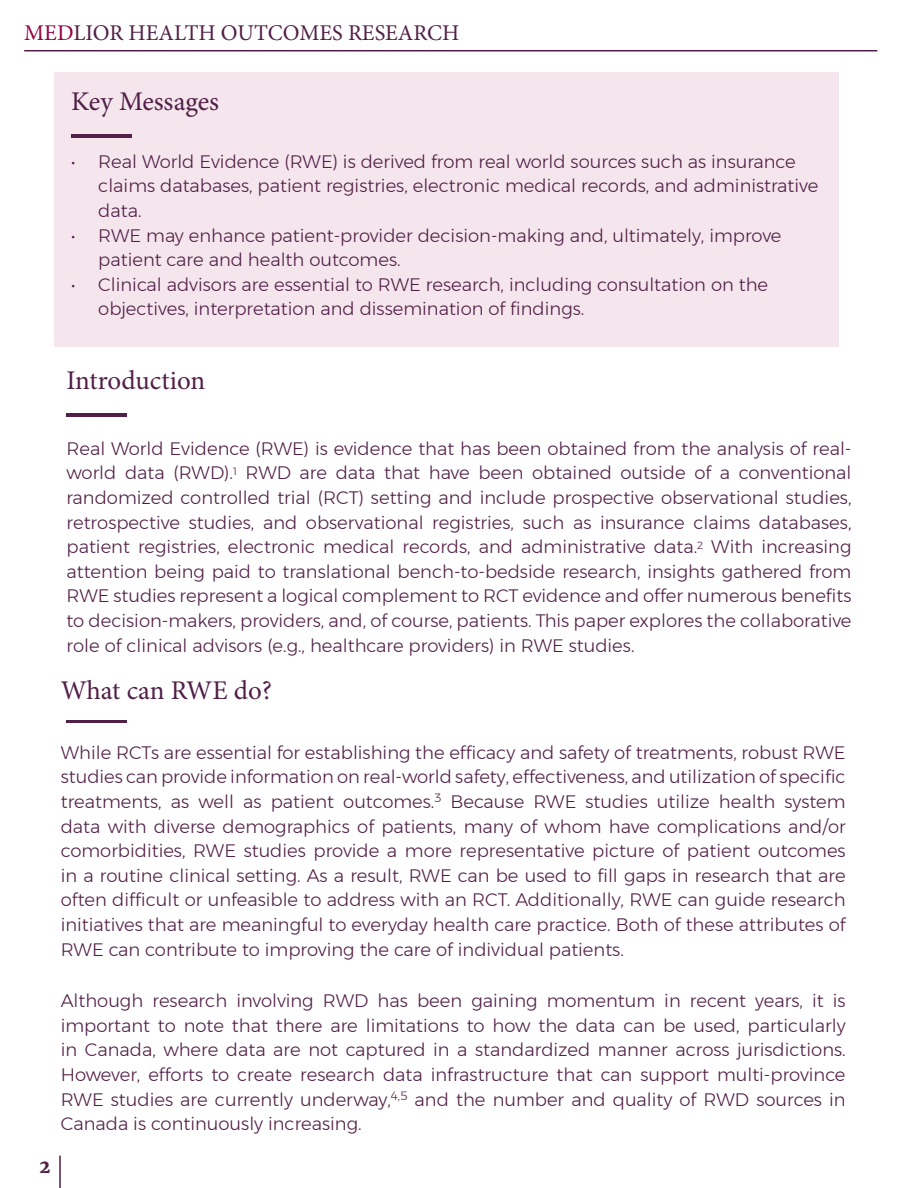
<style>
.page{position:relative;width:918px;height:1188px;background:#fff}
.page>*{position:absolute;margin:0;border:0;box-sizing:border-box;transform-origin:0 0}
.t1{font:27px "Minion Pro";letter-spacing:-.005em;color:#511f47}
.t2{font:22.5px "Minion Pro";color:#511f47}
.t3{font:300 18px/24.6px "Montserrat";color:#511f47}
.t4{font:900 18px "Merriweather";color:#511f47}
.s1{color:#930046}
</style>
<div class="page">
<hr style="left:59px;top:1156px;width:2px;height:32px;background:#511f47">
<hr style="left:24px;top:50px;width:853px;height:1px;background:#511f47">
<div style="left:54px;top:72px;width:785px;height:275px;background:#f4e6ec"></div>
<hr style="left:71px;top:134px;width:61px;height:4px;background:#511f47">
<hr style="left:67px;top:414px;width:60px;height:3px;background:#511f47">
<hr style="left:67px;top:720px;width:60px;height:2px;background:#511f47">
<p class="t2" style="left:24px;top:18px;width:437px"><span class="s1">MED</span>LIOR HEALTH OUTCOMES RESEARCH</p>
<h1 class="t1" style="left:71px;top:83px;width:149px">Key Messages</h1>
<p class="t3" style="left:98px;top:149px;width:722px;text-indent:-27px">• Real World Evidence (RWE) is derived from real world sources such as insurance claims databases, patient registries, electronic medical records, and administrative data.</p>
<p class="t3" style="left:98px;top:223px;width:685px;text-indent:-27px">• RWE may enhance patient-provider decision-making and, ultimately, improve patient care and health outcomes.</p>
<p class="t3" style="left:98px;top:272px;width:671px;text-indent:-27px">• Clinical advisors are essential to RWE research, including consultation on the objectives, interpretation and dissemination of findings.</p>
<h1 class="t1" style="left:67px;top:363px;width:140px">Introduction</h1>
<p class="t3" style="left:67px;top:436px;width:786px;text-align:justify">Real World Evidence (RWE) is evidence that has been obtained from the analysis of real&shy;world data (RWD).<sup>1</sup> RWD are data that have been obtained outside of a conventional randomized controlled trial (RCT) setting and include prospective observational studies, retrospective studies, and observational registries, such as insurance claims databases, patient registries, electronic medical records, and administrative data.<sup>2</sup> With increasing attention being paid to translational bench-to-bedside research, insights gathered from RWE studies represent a logical complement to RCT evidence and offer numerous benefits to decision-makers, providers, and, of course, patients. This paper explores the collaborative role of clinical advisors (e.g., healthcare providers) in RWE studies.</p>
<h1 class="t1" style="left:61px;top:672px;width:213px">What can RWE do?</h1>
<p class="t3" style="left:61px;top:740px;width:786px;text-align:justify">While RCTs are essential for establishing the efficacy and safety of treatments, robust RWE studies can provide information on real-world safety, effectiveness, and utilization of specific treatments, as well as patient outcomes.<sup>3</sup> Because RWE studies utilize health system data with diverse demographics of patients, many of whom have complications and/or comorbidities, RWE studies provide a more representative picture of patient outcomes in a routine clinical setting. As a result, RWE can be used to fill gaps in research that are often difficult or unfeasible to address with an RCT. Additionally, RWE can guide research initiatives that are meaningful to everyday health care practice. Both of these attributes of RWE can contribute to improving the care of individual patients.</p>
<p class="t3" style="left:61px;top:989px;width:786px;text-align:justify">Although research involving RWD has been gaining momentum in recent years, it is important to note that there are limitations to how the data can be used, particularly in Canada, where data are not captured in a standardized manner across jurisdictions.<br>However, efforts to create research data infrastructure that can support multi-province RWE studies are currently underway,<sup>4,5</sup> and the number and quality of RWD sources in Canada is continuously increasing.</p>
<p class="t4" style="left:40px;top:1156px;width:12px">2</p>
</div>
